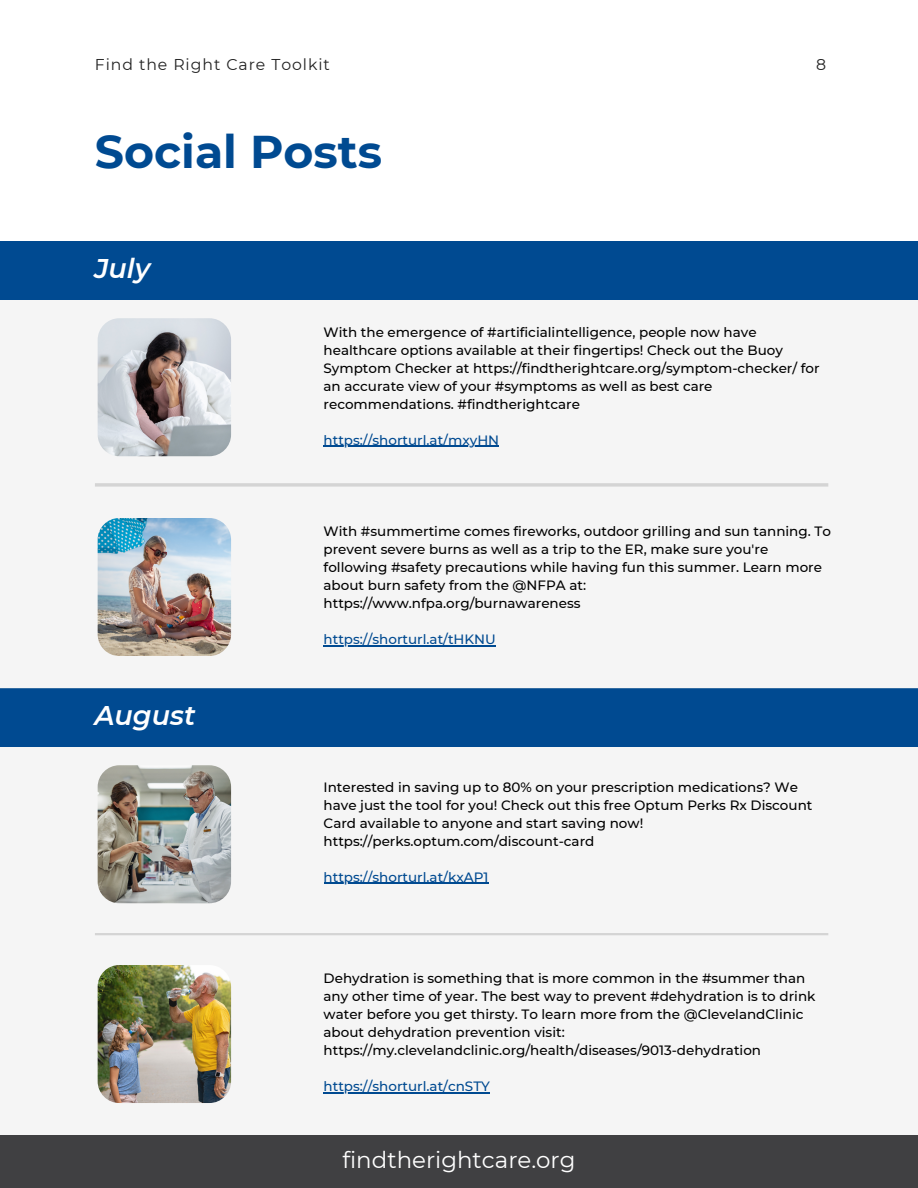
<style>
.page{position:relative;width:918px;height:1188px;background:#fff}
.page>*{position:absolute;margin:0;border:0;box-sizing:border-box;transform-origin:0 0}
.t1{font:700 45.75px "Montserrat";color:#004a91}
.t2{font:italic 600 27px "Montserrat";color:#fff}
.t3{font:22.95px "Montserrat";color:#fff}
.t4{font:15.6px "Montserrat";letter-spacing:.06em;color:#222}
.t5{font:500 13.5px/18px "Montserrat";color:#000}
.t6{font:500 13.5px "Montserrat";color:#004a91}
</style>
<div class="page">
<div style="left:0;top:1135px;width:918px;height:53px;background:#404042"></div>
<div style="left:0;top:241px;width:918px;height:59px;background:#004a91"></div>
<div style="left:0;top:688px;width:918px;height:59px;background:#004a91"></div>
<div style="left:0;top:300px;width:918px;height:388px;background:#f5f5f5"></div>
<div style="left:0;top:747px;width:918px;height:388px;background:#f5f5f5"></div>
<svg style="left:97px;top:318px;width:134px;height:139px;background:#b8b7ba"></svg>
<img style="left:97px;top:765px;width:135px;height:139px">
<img style="left:97px;top:518px;width:135px;height:138px">
<img style="left:97px;top:965px;width:135px;height:138px">
<hr style="left:95px;top:933px;width:733px;height:2px;background:#d4d4d4">
<hr style="left:95px;top:483px;width:733px;height:4px;background:#d4d4d4">
<hr style="left:324px;top:446px;width:175px;height:1px;background:#004a91">
<hr style="left:324px;top:883px;width:164px;height:1px;background:#004a91">
<hr style="left:324px;top:646px;width:172px;height:1px;background:#004a91">
<hr style="left:324px;top:1093px;width:166px;height:1px;background:#004a91">
<p class="t4" style="left:95px;top:55px;width:236px">Find the Right Care Toolkit</p>
<p class="t4" style="left:816px;top:55px;width:11px">8</p>
<h1 class="t1" style="left:95px;top:124px;width:289px">Social Posts</h1>
<h2 class="t2" style="left:94px;top:252px;width:58px">July</h2>
<h2 class="t2" style="left:94px;top:699px;width:103px">August</h2>
<p class="t5" style="left:324px;top:323px;width:498px">With the emergence of #artificialintelligence, people now have healthcare options available at their fingertips! Check out the Buoy Symptom Checker at https://findtherightcare.org/symptom-checker/ for an accurate view of your #symptoms as well as best care recommendations. #findtherightcare</p>
<p class="t6" style="left:324px;top:432px;width:177px">https://shorturl.at/mxyHN</p>
<p class="t5" style="left:324px;top:523px;width:509px">With #summertime comes fireworks, outdoor grilling and sun tanning. To prevent severe burns as well as a trip to the ER, make sure you're following #safety precautions while having fun this summer. Learn more about burn safety from the @NFPA at: https://www.nfpa.org/burnawareness</p>
<p class="t6" style="left:324px;top:631px;width:174px">https://shorturl.at/tHKNU</p>
<p class="t5" style="left:324px;top:778px;width:490px">Interested in saving up to 80% on your prescription medications? We have just the tool for you! Check out this free Optum Perks Rx Discount Card available to anyone and start saving now! https://perks.optum.com/discount-card</p>
<p class="t6" style="left:324px;top:868px;width:166px">https://shorturl.at/kxAP1</p>
<p class="t5" style="left:324px;top:970px;width:493px">Dehydration is something that is more common in the #summer than any other time of year. The best way to prevent #dehydration is to drink water before you get thirsty. To learn more from the @ClevelandClinic about dehydration prevention visit: https://my.clevelandclinic.org/health/diseases/9013-dehydration</p>
<p class="t6" style="left:324px;top:1078px;width:168px">https://shorturl.at/cnSTY</p>
<h3 class="t3" style="left:342px;top:1146px;width:235px">findtherightcare.org</h3>
</div>
